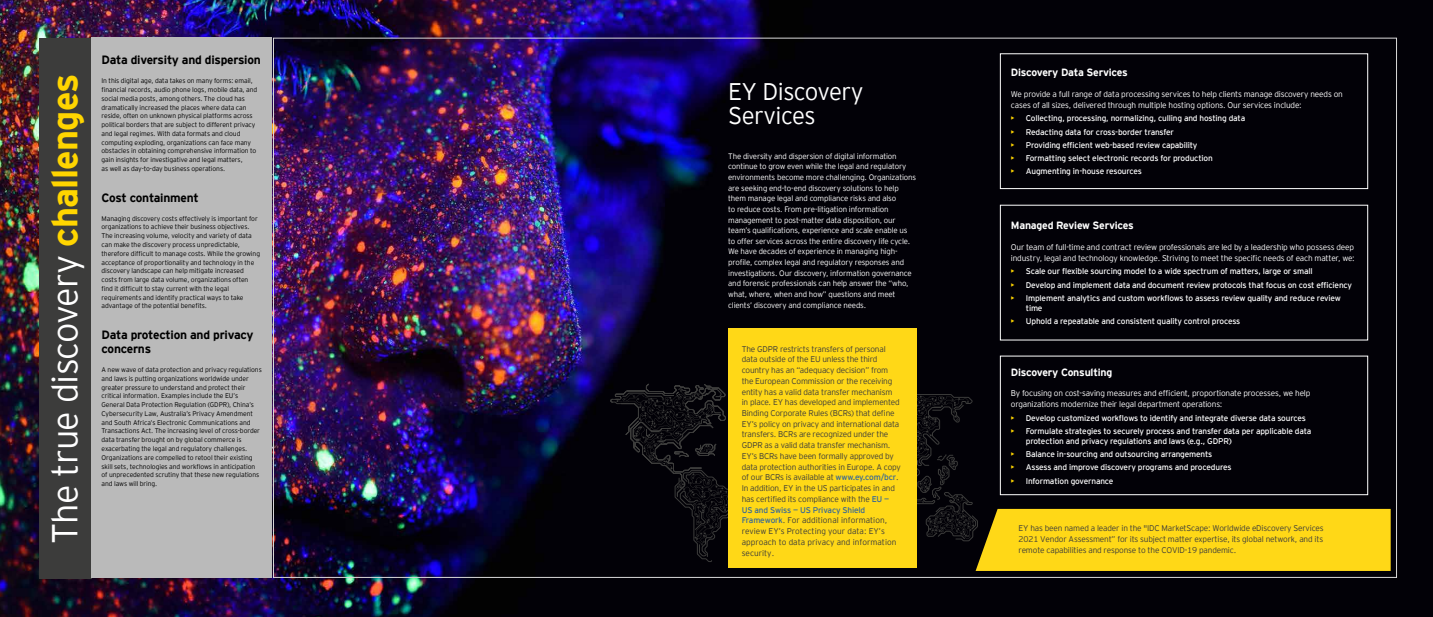
<style>
.page{position:relative;width:1433px;height:617px;background:#fff}
.page>*{position:absolute;margin:0;border:0;box-sizing:border-box;transform-origin:0 0}
.t1{font:300 36px "EY Interstate";letter-spacing:-.02em;color:#fff}
.t2{font:300 24px/24px "EY Interstate";letter-spacing:-.025em;color:#fff}
.t3{font:700 12px/13.8px "EY Interstate";letter-spacing:-.02em;color:#000}
.t4{font:700 10.5px "EY Interstate";letter-spacing:-.02em;color:#fff}
.t5{font:300 8.25px/10.7px "EY Interstate";letter-spacing:-.02em;color:#3c3c3b;text-align:justify}
.t6{font:8.25px/9.9px "EY Interstate";letter-spacing:-.02em;color:#fff}
.t7{font:300 8.25px/10.7px "EY Interstate";letter-spacing:-.025em;color:#fff}
.t8{font:300 7.88px/10.6px "EY Interstate";letter-spacing:-.02em;color:#fff}
.t9{font:300 6.75px/8.8px "EY Interstate";letter-spacing:-.015em;color:#000}
.s1{font-weight:700;color:#ffd500}
.s2{font-weight:400;color:#369}
.s3{color:#ffd500}
</style>
<div class="page">
<img style="left:0;top:0;width:1432px;height:616px">
<div style="left:39px;top:38px;width:52px;height:540px;background:#3c3c3b"></div>
<div style="left:999px;top:53px;width:368px;height:136px;border:1px solid #fff"></div>
<div style="left:91px;top:38px;width:180px;height:539px;background:#bababa"></div>
<svg style="left:610px;top:373px;width:780px;height:197px"></svg>
<div style="left:728px;top:328px;width:188px;height:239px;background:#ffd817"></div>
<h1 class="t1" style="left:39px;top:543px;width:471px;rotate:-90deg">The true discovery <span class="s1">challenges</span></h1>
<h3 class="t3" style="left:101px;top:52px;width:161px">Data diversity and dispersion</h3>
<p class="t9" style="left:101px;top:76px;width:157px">In this digital age, data takes on many forms: email, financial records, audio phone logs, mobile data, and social media posts, among others. The cloud has dramatically increased the places where data can reside, often on unknown physical platforms across political borders that are subject to different privacy and legal regimes. With data formats and cloud computing exploding, organizations can face many obstacles in obtaining comprehensive information to gain insights for investigative and legal matters,<br>as well as day-to-day business operations.</p>
<h3 class="t3" style="left:101px;top:190px;width:99px">Cost containment</h3>
<p class="t9" style="left:101px;top:213px;width:160px">Managing discovery costs effectively is important for organizations to achieve their business objectives.<br>The increasing volume, velocity and variety of data can make the discovery process unpredictable, therefore difficult to manage costs. While the growing acceptance of proportionality and technology in the discovery landscape can help mitigate increased costs from large data volume, organizations often find it difficult to stay current with the legal requirements and identify practical ways to take advantage of the potential benefits.</p>
<h3 class="t3" style="left:101px;top:327px;width:153px">Data protection and privacy concerns</h3>
<p class="t9" style="left:101px;top:364px;width:162px">A new wave of data protection and privacy regulations and laws is putting organizations worldwide under greater pressure to understand and protect their critical information. Examples include the EU’s General Data Protection Regulation (GDPR), China’s Cybersecurity Law, Australia’s Privacy Amendment and South Africa’s Electronic Communications and Transactions Act. The increasing level of cross-border data transfer brought on by global commerce is exacerbating the legal and regulatory challenges.<br>Organizations are compelled to retool their existing skill sets, technologies and workflows in anticipation of unprecedented scrutiny that these new regulations and laws will bring.</p>
<h2 class="t2" style="left:728px;top:78px;width:137px">EY Discovery<br>Services</h2>
<p class="t8" style="left:728px;top:150px;width:189px">The diversity and dispersion of digital information continue to grow even while the legal and regulatory environments become more challenging. Organizations are seeking end-to-end discovery solutions to help them manage legal and compliance risks and also<br>to reduce costs. From pre-litigation information management to post-matter data disposition, our team’s qualifications, experience and scale enable us to offer services across the entire discovery life cycle.<br>We have decades of experience in managing high&shy;profile, complex legal and regulatory responses and investigations. Our discovery, information governance and forensic professionals can help answer the “who, what, where, when and how” questions and meet clients’ discovery and compliance needs.</p>
<p class="t5" style="left:741px;top:342px;width:161px;text-align:left">The GDPR restricts transfers of personal data outside of the EU unless the third country has an “adequacy decision” from the European Commission or the receiving entity has a valid data transfer mechanism in place. EY has developed and implemented Binding Corporate Rules (BCRs) that define EY’s policy on privacy and international data transfers. BCRs are recognized under the GDPR as a valid data transfer mechanism.<br>EY’s BCRs have been formally approved by data protection authorities in Europe. A copy of our BCRs is available at <span class="s2">www.ey.com/bcr</span>.<br>In addition, EY in the US participates in and has certified its compliance with the <span class="s2">EU — US and Swiss — US Privacy Shield Framework</span>. For additional information, review EY’s Protecting your data: EY’s approach to data privacy and information security.</p>
<h3 class="t4" style="left:1010px;top:65px;width:118px">Discovery Data Services</h3>
<p class="t7" style="left:1010px;top:88px;width:333px">We provide a full range of data processing services to help clients manage discovery needs on cases of all sizes, delivered through multiple hosting options. Our services include:</p>
<p class="t6" style="left:1010px;top:113px;width:236px"><span class="s3">•</span> Collecting, processing, normalizing, culling and hosting data</p>
<p class="t6" style="left:1010px;top:126px;width:165px"><span class="s3">•</span> Redacting data for cross-border transfer</p>
<p class="t6" style="left:1010px;top:139px;width:188px"><span class="s3">•</span> Providing efficient web-based review capability</p>
<p class="t6" style="left:1010px;top:153px;width:203px"><span class="s3">•</span> Formatting select electronic records for production</p>
<p class="t6" style="left:1010px;top:166px;width:133px"><span class="s3">•</span> Augmenting in-house resources</p>
<h3 class="t4" style="left:1010px;top:218px;width:125px">Managed Review Services</h3>
<p class="t7" style="left:1010px;top:241px;width:345px">Our team of full-time and contract review professionals are led by a leadership who possess deep industry, legal and technology knowledge. Striving to meet the specific needs of each matter, we:</p>
<p class="t6" style="left:1010px;top:266px;width:303px"><span class="s3">•</span> Scale our flexible sourcing model to a wide spectrum of matters, large or small</p>
<p class="t6" style="left:1010px;top:279px;width:343px"><span class="s3">•</span> Develop and implement data and document review protocols that focus on cost efficiency</p>
<p class="t6" style="left:1025px;top:292px;width:316px;text-indent:-15px"><span class="s3">•</span> Implement analytics and custom workflows to assess review quality and reduce review time</p>
<p class="t6" style="left:1010px;top:315px;width:231px"><span class="s3">•</span> Uphold a repeatable and consistent quality control process</p>
<h3 class="t4" style="left:1010px;top:364px;width:103px">Discovery Consulting</h3>
<p class="t7" style="left:1010px;top:387px;width:301px">By focusing on cost-saving measures and efficient, proportionate processes, we help organizations modernize their legal department operations:</p>
<p class="t6" style="left:1010px;top:412px;width:296px"><span class="s3">•</span> Develop customized workflows to identify and integrate diverse data sources</p>
<p class="t6" style="left:1025px;top:425px;width:287px;text-indent:-15px"><span class="s3">•</span> Formulate strategies to securely process and transfer data per applicable data protection and privacy regulations and laws (e.g., GDPR)</p>
<p class="t6" style="left:1010px;top:448px;width:203px"><span class="s3">•</span> Balance in-sourcing and outsourcing arrangements</p>
<p class="t6" style="left:1010px;top:461px;width:222px"><span class="s3">•</span> Assess and improve discovery programs and procedures</p>
<p class="t6" style="left:1010px;top:475px;width:104px"><span class="s3">•</span> Information governance</p>
<p class="t5" style="left:1018px;top:522px;width:307px">EY has been named a leader in the "IDC MarketScape: Worldwide eDiscovery Services 2021 Vendor Assessment” for its subject matter expertise, its global network, and its remote capabilities and response to the COVID-19 pandemic.</p>
</div>
